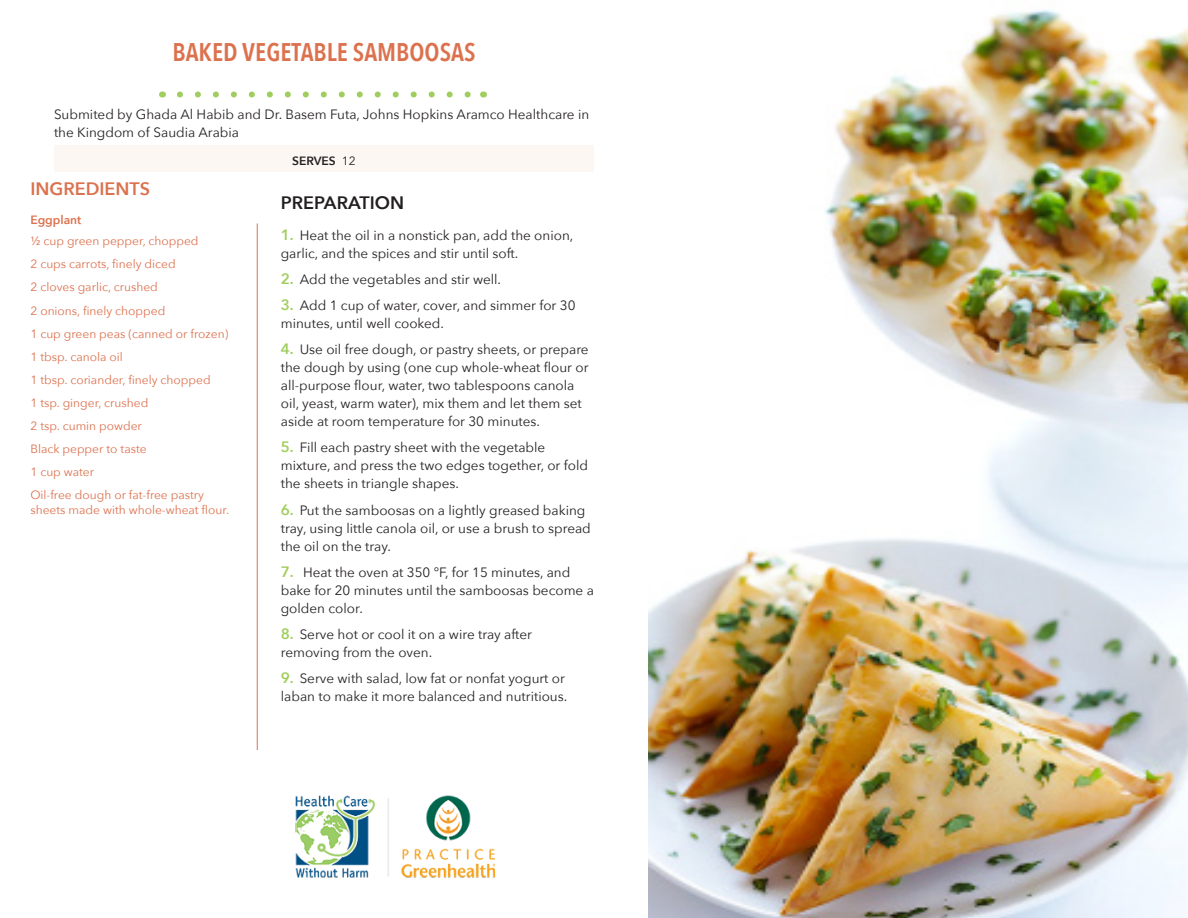
<style>
.page{position:relative;width:1188px;height:918px;background:#fff}
.page>*{position:absolute;margin:0;border:0;box-sizing:border-box;transform-origin:0 0}
.Recipe_Name{font:600 25.5px "Avenir Next Condensed";color:#dc714e}
.Ingredients_Heading{font:600 18px "Avenir Next";color:#dc714e}
.Preparation_Heading{font:600 18px "Avenir Next";color:#231f20}
.Recipe_description{font:13.5px/18px "Avenir Next";color:#231f20}
.Ingredients_detail{font:12px/15px "Avenir Next";color:#dc714e}
.t1{font:600 12px "Avenir Next";color:#231f20}
.Ingredients_detail-2{font:600 12px "Avenir Next";color:#dc714e}
.s1{font-weight:400}
.s2{font-weight:600;font-size:15px;color:#a0ce5e}
</style>
<div class="page">
<img style="left:648px;top:9px;width:540px;height:909px">
<div style="left:54px;top:146px;width:540px;height:26px;background:#fdf7f3"></div>
<svg style="left:180px;top:92px;width:291px;height:6px"></svg>
<hr style="left:257px;top:224px;width:1px;height:526px;background:#dc714e">
<img style="left:295px;top:795px;width:201px;height:83px">
<p class="Recipe_Name" style="left:172px;top:30px;width:305px">BAKED VEGETABLE SAMBOOSAS</p>
<p class="Recipe_description" style="left:54px;top:104px;width:537px">Submited by Ghada Al Habib and Dr. Basem Futa, Johns Hopkins Aramco Healthcare in the Kingdom of Saudia Arabia</p>
<p class="Ingredients_Heading" style="left:30px;top:173px;width:121px">INGREDIENTS</p>
<p class="Ingredients_detail-2" style="left:30px;top:209px;width:52px">Eggplant</p>
<p class="Ingredients_detail" style="left:30px;top:233px;width:170px">½ cup green pepper, chopped</p>
<p class="Ingredients_detail" style="left:30px;top:256px;width:147px">2 cups carrots, finely diced</p>
<p class="Ingredients_detail" style="left:30px;top:279px;width:129px">2 cloves garlic, crushed</p>
<p class="Ingredients_detail" style="left:30px;top:302px;width:136px">2 onions, finely chopped</p>
<p class="Ingredients_detail" style="left:30px;top:325px;width:199px">1 cup green peas (canned or frozen)</p>
<p class="Ingredients_detail" style="left:30px;top:349px;width:94px">1 tbsp. canola oil</p>
<p class="Ingredients_detail" style="left:30px;top:372px;width:182px">1 tbsp. coriander, finely chopped</p>
<p class="Ingredients_detail" style="left:30px;top:395px;width:119px">1 tsp. ginger, crushed</p>
<p class="Ingredients_detail" style="left:30px;top:418px;width:113px">2 tsp. cumin powder</p>
<p class="Ingredients_detail" style="left:30px;top:441px;width:118px">Black pepper to taste</p>
<p class="Ingredients_detail" style="left:30px;top:464px;width:65px">1 cup water</p>
<p class="Ingredients_detail" style="left:30px;top:487px;width:200px">Oil-free dough or fat-free pastry sheets made with whole-wheat flour.</p>
<p class="t1" style="left:292px;top:151px;width:65px">SERVES <span class="s1">12</span></p>
<p class="Preparation_Heading" style="left:281px;top:187px;width:125px">PREPARATION</p>
<p class="Recipe_description" style="left:281px;top:226px;width:294px"><span class="s2">1.</span> Heat the oil in a nonstick pan, add the onion, garlic, and the spices and stir until soft.</p>
<p class="Recipe_description" style="left:281px;top:270px;width:222px"><span class="s2">2.</span> Add the vegetables and stir well.</p>
<p class="Recipe_description" style="left:281px;top:296px;width:296px"><span class="s2">3.</span> Add 1 cup of water, cover, and simmer for 30 minutes, until well cooked.</p>
<p class="Recipe_description" style="left:281px;top:340px;width:309px"><span class="s2">4.</span> Use oil free dough, or pastry sheets, or prepare the dough by using (one cup whole-wheat flour or all-purpose flour, water, two tablespoons canola oil, yeast, warm water), mix them and let them set aside at room temperature for 30 minutes.</p>
<p class="Recipe_description" style="left:281px;top:438px;width:309px"><span class="s2">5.</span> Fill each pastry sheet with the vegetable mixture, and press the two edges together, or fold the sheets in triangle shapes.</p>
<p class="Recipe_description" style="left:281px;top:500px;width:312px"><span class="s2">6.</span> Put the samboosas on a lightly greased baking tray, using little canola oil, or use a brush to spread the oil on the tray.</p>
<p class="Recipe_description" style="left:281px;top:562px;width:315px"><span class="s2">7.</span> Heat the oven at 350 °F, for 15 minutes, and bake for 20 minutes until the samboosas become a golden color.</p>
<p class="Recipe_description" style="left:281px;top:624px;width:253px"><span class="s2">8.</span> Serve hot or cool it on a wire tray after removing from the oven.</p>
<p class="Recipe_description" style="left:281px;top:669px;width:288px"><span class="s2">9.</span> Serve with salad, low fat or nonfat yogurt or laban to make it more balanced and nutritious.</p>
</div>
